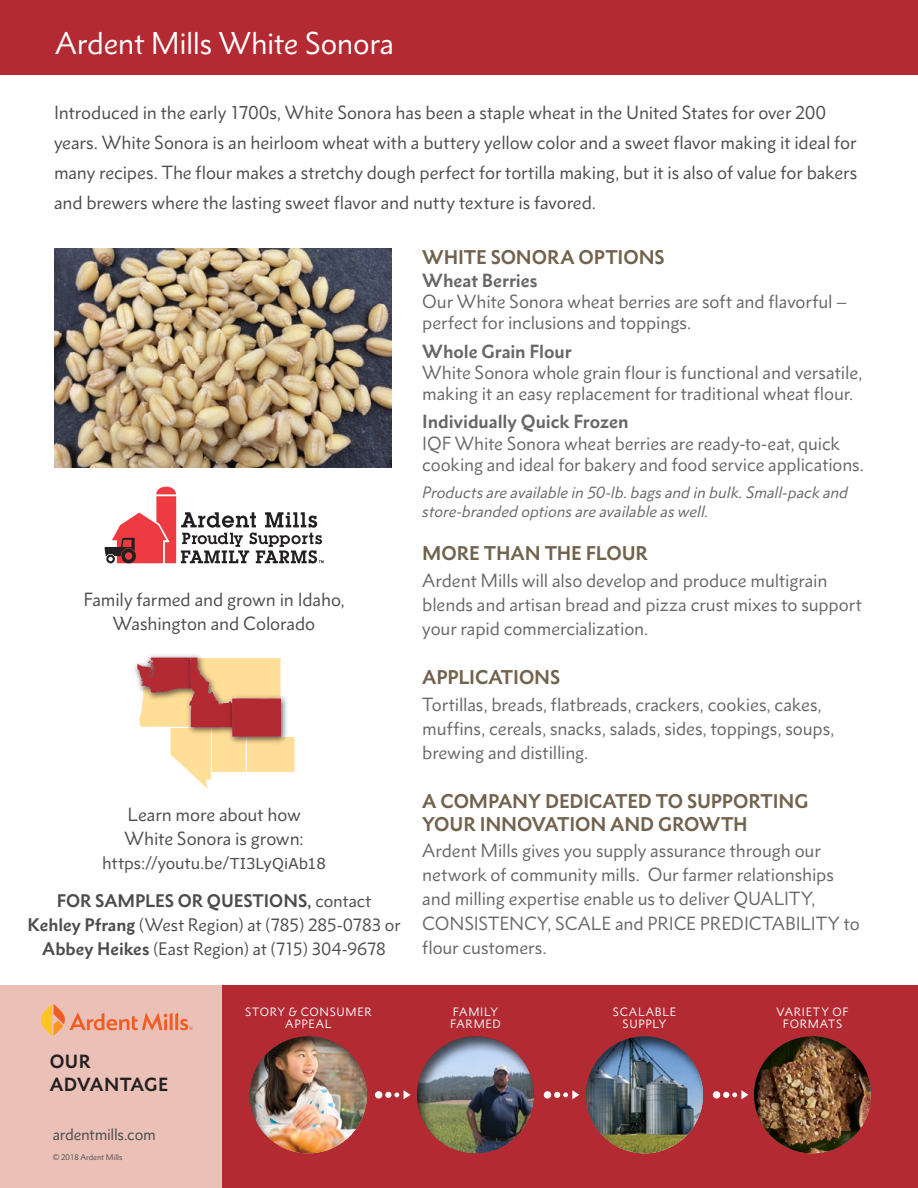
<style>
.page{position:relative;width:918px;height:1188px;background:#fff}
.page>*{position:absolute;margin:0;border:0;box-sizing:border-box;transform-origin:0 0}
.t1{font:28.5px "Metro Nova Pro";letter-spacing:-.01em;color:#fff}
.t2{font:700 18px/22.6px "Metro Nova Pro";letter-spacing:-.005em;color:#58472d}
.t3{font:17.25px/24.2px "Metro Nova Pro";letter-spacing:-.005em;color:#4b4c4d}
.t4{font:700 17.25px "Metro Nova Pro";letter-spacing:-.005em;color:#4b4c4d}
.t5{font:700 17.25px/22.5px "Metro Nova Pro";letter-spacing:.025em;color:#231f20}
.t6{font:16.5px/24px "Metro Nova Pro";color:#4b4c4d;text-align:center}
.t7{font:italic 15px/19.6px "Metro Nova Pro";color:#4b4c4d}
.t8{font:15px "Metro Nova Pro";letter-spacing:-.02em;color:#4b4c4d}
.t9{font:10.95px/12px "Metro Nova Pro";letter-spacing:.065em;color:#fff;text-align:center}
.t10{font:7.5px "Metro Nova Pro";color:#4b4c4d}
.s1{font-family:"Verdana";font-size:15px}
.s2{font-weight:700}
</style>
<div class="page">
<div style="left:221px;top:986px;width:697px;height:202px;background:#b32a33"></div>
<div style="left:0;top:986px;width:221px;height:202px;background:#ebc1b7"></div>
<div style="left:0;top:0;width:918px;height:75px;background:#b32a33"></div>
<div style="left:417px;top:1034px;width:119px;height:120px;background:#231f20;opacity:.75"></div>
<div style="left:544px;top:1091px;width:7px;height:8px;background:#fff;border-radius:50%"></div>
<svg style="left:554px;top:1090px;width:25px;height:9px"></svg>
<div style="left:375px;top:1091px;width:7px;height:8px;background:#fff;border-radius:50%"></div>
<svg style="left:385px;top:1090px;width:26px;height:9px"></svg>
<div style="left:713px;top:1091px;width:7px;height:8px;background:#fff;border-radius:50%"></div>
<svg style="left:723px;top:1090px;width:25px;height:9px"></svg>
<div style="left:249px;top:1034px;width:120px;height:120px;background:#231f20;opacity:.75"></div>
<div style="left:586px;top:1034px;width:119px;height:120px;background:#231f20;opacity:.75"></div>
<svg style="left:41px;top:1004px;width:152px;height:32px"></svg>
<div style="left:754px;top:1034px;width:119px;height:120px;background:#231f20;opacity:.75"></div>
<img style="left:54px;top:249px;width:338px;height:218px">
<svg style="left:105px;top:487px;width:219px;height:77px"></svg>
<img style="left:134px;top:655px;width:48px;height:22px">
<svg style="left:137px;top:657px;width:158px;height:131px"></svg>
<h1 class="t1" style="left:55px;top:26px;width:341px">Ardent Mills White Sonora</h1>
<p class="t3" style="left:54px;top:98px;width:805px;line-height:30px">Introduced in the early 1700s, White Sonora has been a staple wheat in the United States for over 200 years. White Sonora is an heirloom wheat with a buttery yellow color and a sweet flavor making it ideal for many recipes. The flour makes a stretchy dough perfect for tortilla making, but it is also of value for bakers and brewers where the lasting sweet flavor and nutty texture is favored.</p>
<p class="t3" style="left:83px;top:588px;width:263px;text-align:center">Family farmed and grown in Idaho,<br>Washington and Colorado</p>
<p class="t3" style="left:125px;top:802px;width:180px">Learn more about how<br>White Sonora is grown:</p>
<p class="t6" style="left:102px;top:851px;width:225px">https://youtu.be/<span class="s1">TI3LyQiAb18</span></p>
<p class="t6" style="left:28px;top:889px;width:375px"><span class="s2">FOR SAMPLES OR QUESTIONS,</span> contact<br><span class="s2">Kehley Pfrang</span> (West Region) at (785) 285-0783 or<br><span class="s2">Abbey Heikes</span> (East Region) at (715) 304-9678</p>
<p class="t2" style="left:422px;top:245px;width:244px">WHITE SONORA OPTIONS</p>
<p class="t4" style="left:422px;top:269px;width:117px">Wheat Berries</p>
<p class="t3" style="left:422px;top:291px;width:426px;line-height:21.1px">Our White Sonora wheat berries are soft and flavorful – perfect for inclusions and toppings.</p>
<p class="t4" style="left:422px;top:340px;width:151px">Whole Grain Flour</p>
<p class="t3" style="left:422px;top:362px;width:442px;line-height:21.1px">White Sonora whole grain flour is functional and versatile, making it an easy replacement for traditional wheat flour.</p>
<p class="t4" style="left:422px;top:411px;width:208px">Individually Quick Frozen</p>
<p class="t3" style="left:422px;top:432px;width:443px;line-height:21.1px">IQF White Sonora wheat berries are ready-to-eat, quick cooking and ideal for bakery and food service applications.</p>
<p class="t7" style="left:422px;top:482px;width:427px">Products are available in 50-lb. bags and in bulk. Small-pack and store-branded options are available as well.</p>
<p class="t2" style="left:422px;top:542px;width:227px">MORE THAN THE FLOUR</p>
<p class="t3" style="left:422px;top:568px;width:441px">Ardent Mills will also develop and produce multigrain blends and artisan bread and pizza crust mixes to support your rapid commercialization.</p>
<p class="t2" style="left:422px;top:666px;width:140px">APPLICATIONS</p>
<p class="t3" style="left:422px;top:692px;width:414px">Tortillas, breads, flatbreads, crackers, cookies, cakes, muffins, cereals, snacks, salads, sides, toppings, soups, brewing and distilling.</p>
<p class="t2" style="left:422px;top:790px;width:388px">A COMPANY DEDICATED TO SUPPORTING<br>YOUR INNOVATION AND GROWTH</p>
<p class="t3" style="left:422px;top:839px;width:439px">Ardent Mills gives you supply assurance through our network of community mills. Our farmer relationships and milling expertise enable us to deliver QUALITY, CONSISTENCY, SCALE and PRICE PREDICTABILITY to flour customers.</p>
<p class="t5" style="left:50px;top:1050px;width:120px">OUR<br>ADVANTAGE</p>
<p class="t8" style="left:53px;top:1125px;width:105px">ardentmills.com</p>
<p class="t10" style="left:53px;top:1153px;width:71px">© 2018 Ardent Mills</p>
<p class="t9" style="left:245px;top:1006px;width:128px">STORY &amp; CONSUMER<br>APPEAL</p>
<p class="t9" style="left:613px;top:1006px;width:65px">SCALABLE<br>SUPPLY</p>
<p class="t9" style="left:450px;top:1006px;width:52px;text-align:left">FAMILY<br>FARMED</p>
<p class="t9" style="left:777px;top:1006px;width:74px">VARIETY OF<br>FORMATS</p>
</div>
